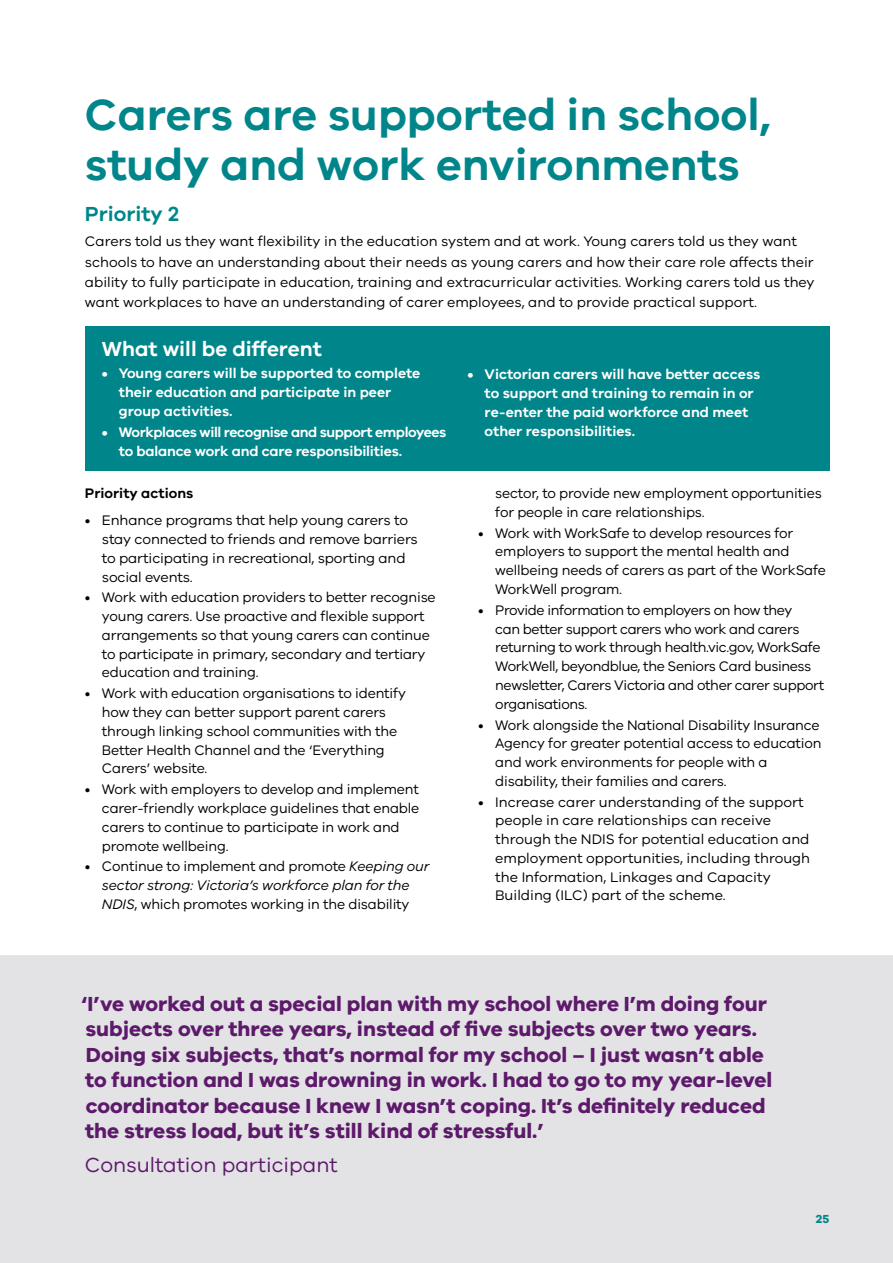
<style>
.page{position:relative;width:893px;height:1263px;background:#fff}
.page>*{position:absolute;margin:0;border:0;box-sizing:border-box;transform-origin:0 0}
.t1{font:600 45px/49.5px "VIC";color:#00868a}
.t2{font:700 21px/25.5px "VIC";color:#5d196a}
.t3{font:21px "VIC";color:#5d196a}
.t4{font:600 21px "VIC";color:#fff}
.t5{font:600 21px "VIC";color:#00868a}
.t6{font:14.25px/18.8px "VIC";letter-spacing:-.01em;color:#000}
.t7{font:600 14.25px/18.8px "VIC";color:#fff}
.t8{font:600 14.25px/18.8px "VIC";letter-spacing:-.03em;color:#fff}
.t9{font:600 14.25px "VIC";color:#000}
.t10{font:700 12px "VIC";color:#00868a}
.s1{font-style:italic}
</style>
<div class="page">
<div style="left:0;top:955px;width:893px;height:308px;background:#e3e3e6"></div>
<div style="left:85px;top:326px;width:744px;height:145px;background:#00868a"></div>
<h1 class="t1" style="left:85px;top:89px;width:688px">Carers are supported in school, study and work environments</h1>
<h2 class="t5" style="left:85px;top:201px;width:96px">Priority 2</h2>
<p class="t6" style="left:85px;top:231px;width:731px;line-height:20.2px">Carers told us they want flexibility in the education system and at work. Young carers told us they want schools to have an understanding about their needs as young carers and how their care role affects their ability to fully participate in education, training and extracurricular activities. Working carers told us they want workplaces to have an understanding of carer employees, and to provide practical support.</p>
<h2 class="t4" style="left:102px;top:336px;width:221px">What will be different</h2>
<p class="t7" style="left:119px;top:364px;width:303px;text-indent:-17px">• Young carers will be supported to complete their education and participate in peer group activities.</p>
<p class="t8" style="left:119px;top:422px;width:329px;text-indent:-17px">• Workplaces will recognise and support employees to balance work and care responsibilities.</p>
<p class="t9" style="left:85px;top:485px;width:110px">Priority actions</p>
<p class="t6" style="left:102px;top:511px;width:317px;text-indent:-17px">• Enhance programs that help young carers to stay connected to friends and remove barriers to participating in recreational, sporting and social events.</p>
<p class="t6" style="left:102px;top:588px;width:335px;text-indent:-17px">• Work with education providers to better recognise young carers. Use proactive and flexible support arrangements so that young carers can continue to participate in primary, secondary and tertiary education and training.</p>
<p class="t6" style="left:102px;top:684px;width:305px;text-indent:-17px">• Work with education organisations to identify how they can better support parent carers through linking school communities with the Better Health Channel and the ‘Everything Carers’ website.</p>
<p class="t6" style="left:102px;top:780px;width:319px;text-indent:-17px">• Work with employers to develop and implement carer-friendly workplace guidelines that enable carers to continue to participate in work and promote wellbeing.</p>
<p class="t6" style="left:85px;top:857px;width:346px;text-align:center">• Continue to implement and promote <span class="s1">Keeping our sector strong: Victoria’s workforce plan for the<br>NDIS</span>, which promotes working in the disability</p>
<p class="t7" style="left:485px;top:365px;width:277px;text-indent:-17px">• Victorian carers will have better access to support and training to remain in or re-enter the paid workforce and meet other responsibilities.</p>
<p class="t6" style="left:495px;top:483px;width:328px">sector, to provide new employment opportunities for people in care relationships.</p>
<p class="t6" style="left:495px;top:523px;width:332px;text-indent:-17px">• Work with WorkSafe to develop resources for employers to support the mental health and wellbeing needs of carers as part of the WorkSafe WorkWell program.</p>
<p class="t6" style="left:495px;top:600px;width:330px;text-indent:-17px">• Provide information to employers on how they<br>can better support carers who work and carers returning to work through health.vic.gov, WorkSafe WorkWell, beyondblue, the Seniors Card business newsletter, Carers Victoria and other carer support organisations.</p>
<p class="t6" style="left:495px;top:715px;width:328px;text-indent:-17px">• Work alongside the National Disability Insurance Agency for greater potential access to education and work environments for people with a disability, their families and carers.</p>
<p class="t6" style="left:495px;top:792px;width:316px;text-indent:-17px">• Increase carer understanding of the support people in care relationships can receive through the NDIS for potential education and employment opportunities, including through the Information, Linkages and Capacity Building (ILC) part of the scheme.</p>
<p class="t2" style="left:81px;top:990px;width:693px">‘I’ve worked out a special plan with my school where I’m doing four subjects over three years, instead of five subjects over two years.<br>Doing six subjects, that’s normal for my school – I just wasn’t able to function and I was drowning in work. I had to go to my year-level coordinator because I knew I wasn’t coping. It’s definitely reduced the stress load, but it’s still kind of stressful.’</p>
<h2 class="t3" style="left:85px;top:1153px;width:254px">Consultation participant</h2>
<p class="t10" style="left:816px;top:1211px;width:15px">25</p>
</div>
